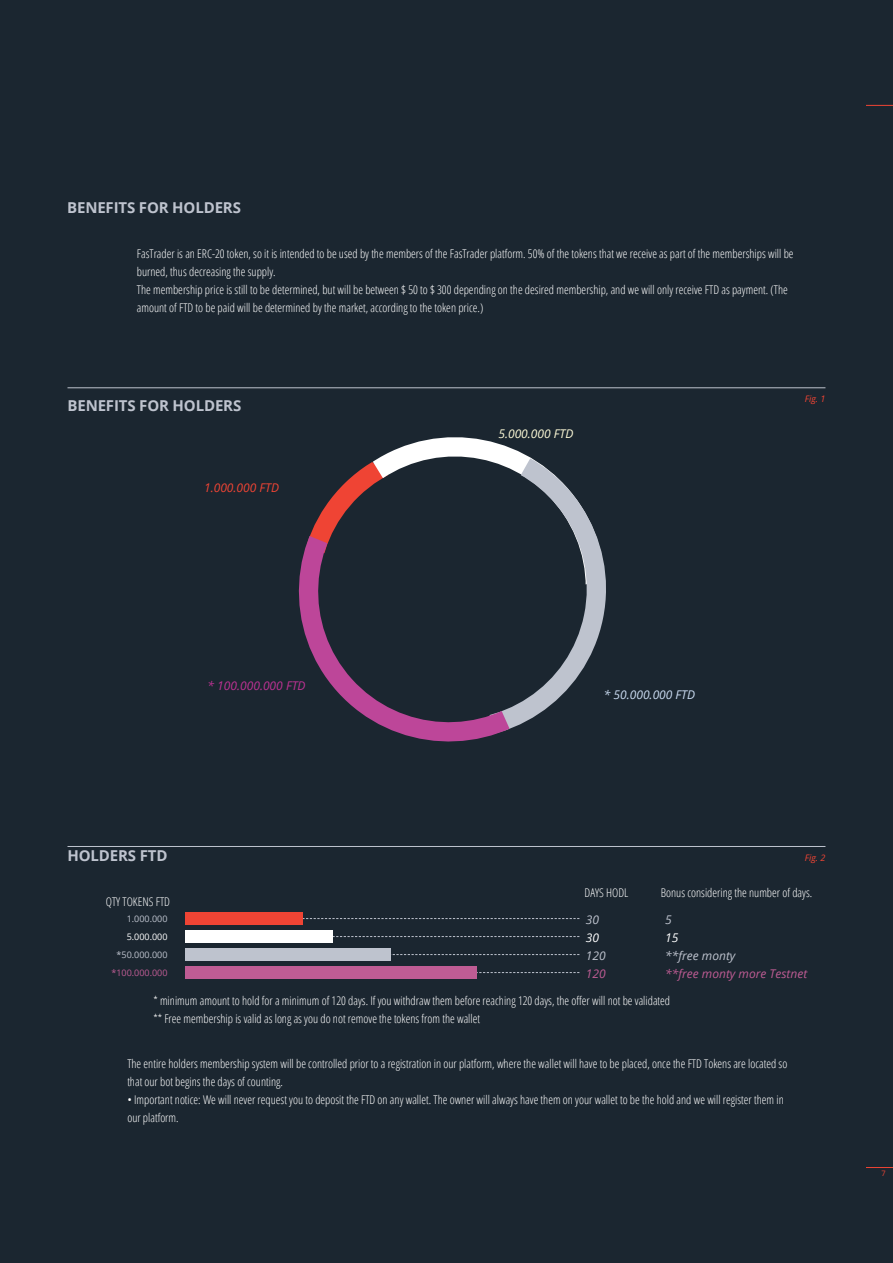
<style>
.page{position:relative;width:893px;height:1263px;background:#1b2630}
.page>*{position:absolute;margin:0;border:0;box-sizing:border-box;transform-origin:0 0}
.t1{font:700 15px "Open Sans";letter-spacing:-.01em;color:#bec3ce}
.t2{font:300 condensed 12px/18px "Open Sans";color:#fff}
.t3{font:italic 12px "Open Sans";color:#bf5c94}
.t4{font:italic 12px "Open Sans";color:#bec3ce}
.t5{font:italic 12px "Open Sans";color:#bd3293}
.t6{font:italic 12px "Open Sans";color:#c9daf0}
.t7{font:italic 12px "Open Sans";color:#fdfad7}
.t8{font:italic 12px "Open Sans";color:#ef4434}
.t9{font:italic 12px "Open Sans";color:#fff}
.t10{font:9px "Open Sans";color:#bec3ce}
.t11{font:9px "Open Sans";color:#bf5c94}
.t12{font:italic 9px "Open Sans";color:#ef4434}
.t13{font:9px "Open Sans";color:#fff}
.t14{font:7.5px "Open Sans";color:#ef4434}
</style>
<div class="page">
<svg style="left:866px;top:105px;width:27px;height:1px"></svg>
<svg style="left:866px;top:1167px;width:27px;height:1px"></svg>
<svg style="left:313px;top:472px;width:44px;height:55px"></svg>
<svg style="left:357px;top:437px;width:145px;height:61px"></svg>
<svg style="left:457px;top:445px;width:149px;height:281px"></svg>
<hr style="left:68px;top:387px;width:757px;height:1px;background:#bec3ce">
<hr style="left:68px;top:846px;width:757px;height:1px;background:#bec3ce">
<svg style="left:298px;top:527px;width:218px;height:215px"></svg>
<svg style="left:303px;top:918px;width:276px;height:1px"></svg>
<svg style="left:391px;top:954px;width:188px;height:1px"></svg>
<svg style="left:333px;top:936px;width:246px;height:1px"></svg>
<svg style="left:477px;top:972px;width:102px;height:1px"></svg>
<div style="left:186px;top:912px;width:117px;height:12px;background:#ef4434"></div>
<div style="left:186px;top:966px;width:291px;height:12px;background:#bf5c94"></div>
<div style="left:186px;top:930px;width:147px;height:12px;background:#fff"></div>
<div style="left:186px;top:948px;width:205px;height:12px;background:#bec3ce"></div>
<p class="t1" style="left:67px;top:197px;width:175px">BENEFITS FOR HOLDERS</p>
<p class="t2" style="left:137px;top:244px;width:658px">FasTrader is an ERC-20 token, so it is intended to be used by the members of the FasTrader platform. 50% of the tokens that we receive as part of the memberships will be burned, thus decreasing the supply.<br>The membership price is still to be determined, but will be between $ 50 to $ 300 depending on the desired membership, and we will only receive FTD as payment. (The amount of FTD to be paid will be determined by the market, according to the token price.)</p>
<p class="t1" style="left:68px;top:395px;width:175px">BENEFITS FOR HOLDERS</p>
<p class="t8" style="left:204px;top:479px;width:77px">1.000.000 FTD</p>
<p class="t7" style="left:498px;top:425px;width:77px">5.000.000 FTD</p>
<p class="t12" style="left:805px;top:393px;width:22px">Fig. 1</p>
<p class="t5" style="left:208px;top:677px;width:100px">* 100.000.000 FTD</p>
<p class="t6" style="left:604px;top:686px;width:93px">* 50.000.000 FTD</p>
<p class="t1" style="left:68px;top:845px;width:101px">HOLDERS FTD</p>
<p class="t12" style="left:805px;top:852px;width:22px">Fig. 2</p>
<p class="t2" style="left:106px;top:892px;width:66px">QTY TOKENS FTD</p>
<p class="t2" style="left:584px;top:883px;width:45px">DAYS HODL</p>
<p class="t2" style="left:661px;top:883px;width:153px">Bonus considering the number of days.</p>
<p class="t10" style="left:127px;top:912px;width:42px">1.000.000</p>
<p class="t4" style="left:586px;top:911px;width:15px">30</p>
<p class="t4" style="left:665px;top:911px;width:8px">5</p>
<p class="t13" style="left:127px;top:930px;width:42px">5.000.000</p>
<p class="t9" style="left:586px;top:929px;width:15px">30</p>
<p class="t9" style="left:665px;top:929px;width:15px">15</p>
<p class="t10" style="left:117px;top:948px;width:52px">*50.000.000</p>
<p class="t4" style="left:586px;top:947px;width:21px">120</p>
<p class="t4" style="left:665px;top:947px;width:72px">**free monty</p>
<p class="t11" style="left:111px;top:967px;width:58px">*100.000.000</p>
<p class="t3" style="left:586px;top:965px;width:21px">120</p>
<p class="t3" style="left:665px;top:965px;width:144px">**free monty more Testnet</p>
<p class="t2" style="left:153px;top:991px;width:518px">* minimum amount to hold for a minimum of 120 days. If you withdraw them before reaching 120 days, the offer will not be validated ** Free membership is valid as long as you do not remove the tokens from the wallet</p>
<p class="t2" style="left:127px;top:1054px;width:661px">The entire holders membership system will be controlled prior to a registration in our platform, where the wallet will have to be placed, once the FTD Tokens are located so that our bot begins the days of counting.</p>
<p class="t2" style="left:127px;top:1090px;width:658px">• Important notice: We will never request you to deposit the FTD on any wallet. The owner will always have them on your wallet to be the hold and we will register them in our platform.</p>
<p class="t14" style="left:882px;top:1168px;width:6px">7</p>
</div>
